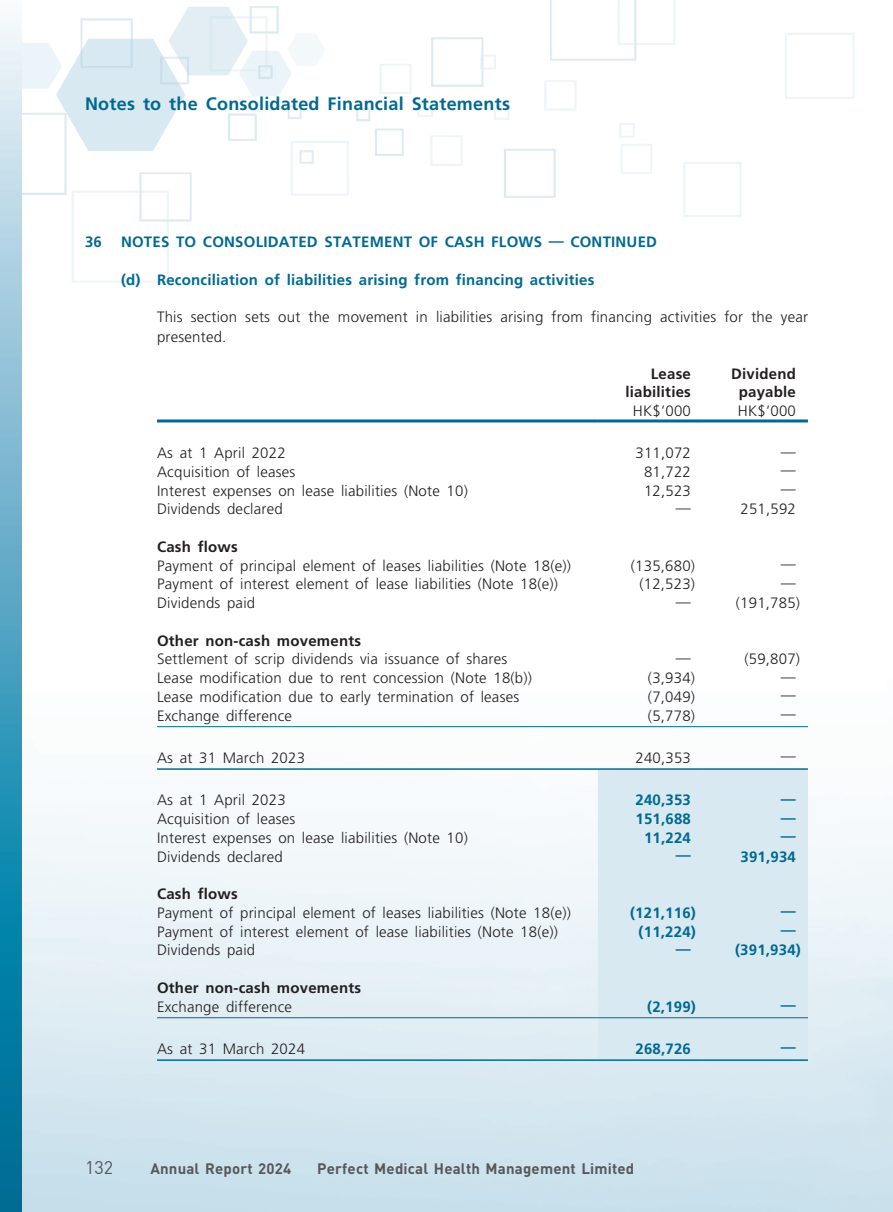
<style>
.page{position:relative;width:893px;height:1212px;background:#fff}
.page>*{position:absolute;margin:0;border:0;box-sizing:border-box;transform-origin:0 0}
.t1{font:700 18px "Frutiger LT Std";letter-spacing:.015em;color:#006991}
.t2{font:18px "DIN";color:#57585a}
._15_Table_Stub{font:300 15px "Frutiger LT Std";letter-spacing:.015em;color:#231f20}
._01_Body_Text{font:300 15px/19.5px "Frutiger LT Std";letter-spacing:.015em;color:#231f20}
._01_Body_Text-2{font:700 15px "Frutiger LT Std";letter-spacing:.015em;color:#006991}
._15_Table_Stub-2{font:700 15px "Frutiger LT Std";letter-spacing:.015em;color:#231f20}
._04___H2{font:700 15px "Frutiger LT Std";letter-spacing:.015em;color:#006991}
.t3{font:700 15px "DIN Pro";letter-spacing:.01em;color:#57585a}
._03_H1{font:700 15px "Frutiger LT Std";letter-spacing:.015em;color:#006991}
._01_Body_Text-3{font:700 15px/18.8px "Frutiger LT Std";letter-spacing:.015em;color:#231f20;text-align:right}
</style>
<div class="page">
<img style="left:21px;top:0;width:872px;height:1212px">
<svg style="left:0;top:21px;width:21px;height:1191px;background:#5ba9c4"></svg>
<div style="left:598px;top:770px;width:210px;height:289px;background:#d8e9f1"></div>
<hr style="left:157px;top:419px;width:441px;height:3px;background:#006991">
<hr style="left:598px;top:419px;width:105px;height:3px;background:#006991">
<hr style="left:703px;top:419px;width:105px;height:3px;background:#006991">
<hr style="left:157px;top:726px;width:441px;height:1px;background:#006991">
<hr style="left:598px;top:726px;width:105px;height:1px;background:#006991">
<hr style="left:703px;top:726px;width:105px;height:1px;background:#006991">
<hr style="left:157px;top:768px;width:441px;height:2px;background:#006991">
<hr style="left:598px;top:768px;width:105px;height:2px;background:#006991">
<hr style="left:703px;top:768px;width:105px;height:2px;background:#006991">
<hr style="left:157px;top:1017px;width:441px;height:1px;background:#006991">
<hr style="left:598px;top:1017px;width:105px;height:1px;background:#006991">
<hr style="left:703px;top:1017px;width:105px;height:1px;background:#006991">
<hr style="left:157px;top:1059px;width:441px;height:2px;background:#006991">
<hr style="left:598px;top:1059px;width:105px;height:2px;background:#006991">
<hr style="left:703px;top:1059px;width:105px;height:2px;background:#006991">
<p class="t1" style="left:85px;top:93px;width:426px">Notes to the Consolidated Financial Statements</p>
<p class="_03_H1" style="left:85px;top:233px;width:18px">36</p>
<p class="_03_H1" style="left:121px;top:233px;width:537px">NOTES TO CONSOLIDATED STATEMENT OF CASH FLOWS — CONTINUED</p>
<p class="_04___H2" style="left:121px;top:271px;width:475px">(d) Reconciliation of liabilities arising from financing activities</p>
<p class="_01_Body_Text" style="left:157px;top:308px;width:652px">This section sets out the movement in liabilities arising from financing activities for the year presented.</p>
<p class="_01_Body_Text-3" style="left:625px;top:364px;width:67px">Lease liabilities</p>
<p class="_01_Body_Text-3" style="left:731px;top:364px;width:66px;text-align:center">Dividend payable</p>
<p class="_01_Body_Text" style="left:633px;top:401px;width:59px">HK$’000</p>
<p class="_01_Body_Text" style="left:738px;top:401px;width:59px">HK$’000</p>
<p class="_15_Table_Stub" style="left:157px;top:444px;width:130px">As at 1 April 2022</p>
<p class="_01_Body_Text" style="left:635px;top:443px;width:57px">311,072</p>
<p class="_01_Body_Text" style="left:781px;top:442px;width:16px">—</p>
<p class="_15_Table_Stub" style="left:157px;top:463px;width:140px">Acquisition of leases</p>
<p class="_01_Body_Text" style="left:644px;top:462px;width:48px">81,722</p>
<p class="_01_Body_Text" style="left:781px;top:461px;width:16px">—</p>
<p class="_15_Table_Stub" style="left:157px;top:482px;width:312px">Interest expenses on lease liabilities (Note 10)</p>
<p class="_01_Body_Text" style="left:644px;top:481px;width:48px">12,523</p>
<p class="_01_Body_Text" style="left:781px;top:479px;width:16px">—</p>
<p class="_15_Table_Stub" style="left:157px;top:501px;width:127px">Dividends declared</p>
<p class="_01_Body_Text" style="left:676px;top:498px;width:16px">—</p>
<p class="_01_Body_Text" style="left:740px;top:500px;width:57px">251,592</p>
<p class="_15_Table_Stub-2" style="left:157px;top:538px;width:82px">Cash flows</p>
<p class="_15_Table_Stub" style="left:157px;top:557px;width:415px">Payment of principal element of leases liabilities (Note 18(e))</p>
<p class="_01_Body_Text" style="left:631px;top:556px;width:66px">(135,680)</p>
<p class="_01_Body_Text" style="left:781px;top:554px;width:16px">—</p>
<p class="_15_Table_Stub" style="left:157px;top:576px;width:402px">Payment of interest element of lease liabilities (Note 18(e))</p>
<p class="_01_Body_Text" style="left:639px;top:575px;width:57px">(12,523)</p>
<p class="_01_Body_Text" style="left:781px;top:573px;width:16px">—</p>
<p class="_15_Table_Stub" style="left:157px;top:594px;width:100px">Dividends paid</p>
<p class="_01_Body_Text" style="left:676px;top:592px;width:16px">—</p>
<p class="_01_Body_Text" style="left:736px;top:593px;width:66px">(191,785)</p>
<p class="_15_Table_Stub-2" style="left:157px;top:631px;width:206px">Other non-cash movements</p>
<p class="_15_Table_Stub" style="left:157px;top:651px;width:352px">Settlement of scrip dividends via issuance of shares</p>
<p class="_01_Body_Text" style="left:676px;top:648px;width:16px">—</p>
<p class="_01_Body_Text" style="left:744px;top:650px;width:57px">(59,807)</p>
<p class="_15_Table_Stub" style="left:157px;top:669px;width:376px">Lease modification due to rent concession (Note 18(b))</p>
<p class="_01_Body_Text" style="left:648px;top:668px;width:49px">(3,934)</p>
<p class="_01_Body_Text" style="left:781px;top:667px;width:16px">—</p>
<p class="_15_Table_Stub" style="left:157px;top:688px;width:364px">Lease modification due to early termination of leases</p>
<p class="_01_Body_Text" style="left:648px;top:687px;width:49px">(7,049)</p>
<p class="_01_Body_Text" style="left:781px;top:686px;width:16px">—</p>
<p class="_15_Table_Stub" style="left:157px;top:707px;width:137px">Exchange difference</p>
<p class="_01_Body_Text" style="left:648px;top:706px;width:49px">(5,778)</p>
<p class="_01_Body_Text" style="left:781px;top:704px;width:16px">—</p>
<p class="_15_Table_Stub" style="left:157px;top:749px;width:150px">As at 31 March 2023</p>
<p class="_01_Body_Text" style="left:635px;top:748px;width:57px">240,353</p>
<p class="_01_Body_Text" style="left:781px;top:746px;width:16px">—</p>
<p class="_15_Table_Stub" style="left:157px;top:792px;width:130px">As at 1 April 2023</p>
<p class="_01_Body_Text-2" style="left:635px;top:791px;width:57px">240,353</p>
<p class="_01_Body_Text-2" style="left:781px;top:790px;width:16px">—</p>
<p class="_15_Table_Stub" style="left:157px;top:810px;width:140px">Acquisition of leases</p>
<p class="_01_Body_Text-2" style="left:635px;top:810px;width:57px">151,688</p>
<p class="_01_Body_Text-2" style="left:781px;top:809px;width:16px">—</p>
<p class="_15_Table_Stub" style="left:157px;top:829px;width:312px">Interest expenses on lease liabilities (Note 10)</p>
<p class="_01_Body_Text-2" style="left:644px;top:829px;width:48px">11,224</p>
<p class="_01_Body_Text-2" style="left:781px;top:827px;width:16px">—</p>
<p class="_15_Table_Stub" style="left:157px;top:848px;width:127px">Dividends declared</p>
<p class="_01_Body_Text-2" style="left:676px;top:846px;width:16px">—</p>
<p class="_01_Body_Text-2" style="left:740px;top:848px;width:57px">391,934</p>
<p class="_15_Table_Stub-2" style="left:157px;top:885px;width:82px">Cash flows</p>
<p class="_15_Table_Stub" style="left:157px;top:904px;width:415px">Payment of principal element of leases liabilities (Note 18(e))</p>
<p class="_01_Body_Text-2" style="left:630px;top:904px;width:67px">(121,116)</p>
<p class="_01_Body_Text-2" style="left:781px;top:902px;width:16px">—</p>
<p class="_15_Table_Stub" style="left:157px;top:923px;width:402px">Payment of interest element of lease liabilities (Note 18(e))</p>
<p class="_01_Body_Text-2" style="left:639px;top:923px;width:59px">(11,224)</p>
<p class="_01_Body_Text-2" style="left:781px;top:921px;width:16px">—</p>
<p class="_15_Table_Stub" style="left:157px;top:942px;width:100px">Dividends paid</p>
<p class="_01_Body_Text-2" style="left:676px;top:940px;width:16px">—</p>
<p class="_01_Body_Text-2" style="left:735px;top:941px;width:67px">(391,934)</p>
<p class="_15_Table_Stub-2" style="left:157px;top:979px;width:206px">Other non-cash movements</p>
<p class="_15_Table_Stub" style="left:157px;top:998px;width:137px">Exchange difference</p>
<p class="_01_Body_Text-2" style="left:647px;top:998px;width:50px">(2,199)</p>
<p class="_01_Body_Text-2" style="left:781px;top:996px;width:16px">—</p>
<p class="_15_Table_Stub" style="left:157px;top:1040px;width:150px">As at 31 March 2024</p>
<p class="_01_Body_Text-2" style="left:635px;top:1040px;width:57px">268,726</p>
<p class="_01_Body_Text-2" style="left:781px;top:1038px;width:16px">—</p>
<p class="t2" style="left:85px;top:1156px;width:30px">132</p>
<p class="t3" style="left:150px;top:1158px;width:143px">Annual Report 2024</p>
<p class="t3" style="left:317px;top:1158px;width:319px">Perfect Medical Health Management Limited</p>
</div>
